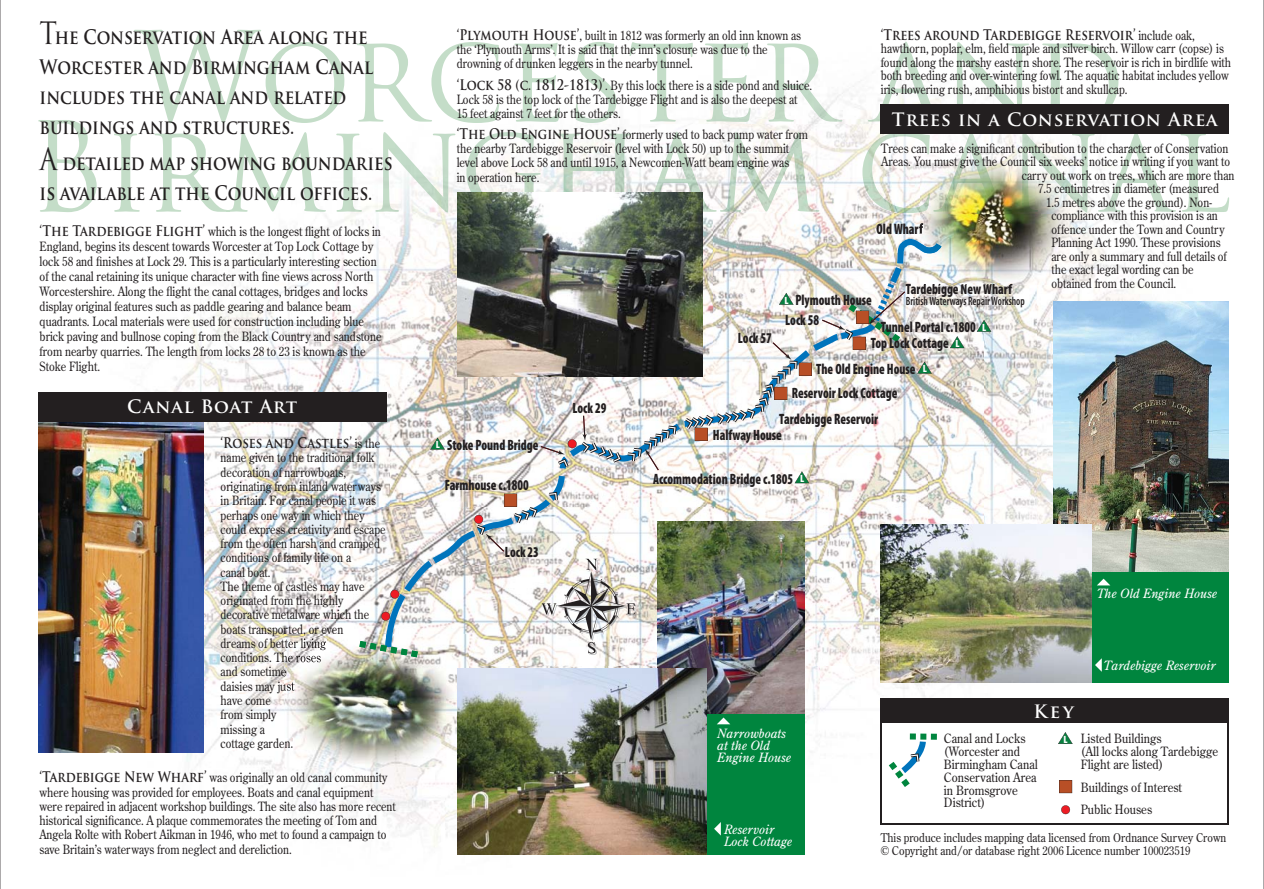
<style>
.page{position:relative;width:1264px;height:889px;background:#fff}
.page>*{position:absolute;margin:0;border:0;box-sizing:border-box;transform-origin:0 0}
.t1{font:700 19.5px/30px "Trajan Pro";color:#231f20;scale:.85 1}
.t2{font:700 18px "Trajan Pro";letter-spacing:.05em;color:#fff}
.t3{font:900 condensed 15px/25.3px "Myriad Pro";color:#231f20;scale:.85 1}
.t4{font:700 14.25px "Trajan Pro";color:#231f20;scale:.85 1}
.t5{font:12.75px/14.2px "Century Old Style Std";color:#231f20;scale:.85 1}
.t6{font:12.75px/15px "Century Old Style Std";color:#231f20;scale:.86 1}
.t7{font:12.75px/12.8px "Century Old Style Std";color:#231f20;scale:.9 1}
.t8{font:italic 12.75px/12px "Century Old Style Std";color:#fff}
.t9{font:12px/12.8px "Century Old Style Std";color:#231f20;scale:.88 1}
.t10{font:600 condensed 12px "Myriad Pro";color:#231f20;scale:.85 1}
.t11{font:900 condensed 10.5px "Myriad Pro";color:#fff}
.s1{font-weight:400;font-size:30px}
.s2{font-family:"Trajan Pro";font-weight:700;font-size:14.25px}
.s3{font-family:"Century Old Style Std";font-weight:400;font-size:12.75px}
</style>
<div class="page">
<img style="left:0;top:0;width:1229px;height:888px">
<h1 class="t1" style="left:40px;top:22px;width:394px"><span class="s1">T</span>he Conservation Area along the<br>Worcester and Birmingham Canal includes the canal and related buildings and structures.</h1>
<h1 class="t1" style="left:40px;top:148px;width:417px"><span class="s1">A</span> detailed map showing boundaries is available at the Council offices.</h1>
<p class="t6" style="left:40px;top:224px;width:399px"><span class="s2">‘The Tardebigge Flight’</span> which is the longest flight of locks in England, begins its descent towards Worcester at Top Lock Cottage by lock 58 and finishes at Lock 29. This is a particularly interesting section of the canal retaining its unique character with fine views across North Worcestershire. Along the flight the canal cottages, bridges and locks display original features such as paddle gearing and balance beam quadrants. Local materials were used for construction including blue brick paving and bullnose coping from the Black Country and sandstone from nearby quarries. The length from locks 28 to 23 is known as the Stoke Flight.</p>
<h2 class="t2" style="left:127px;top:396px;width:171px">Canal Boat Art</h2>
<p class="t4" style="left:221px;top:434px;width:189px">‘Roses and Castles’ <span class="s3">is the</span></p>
<p class="t5" style="left:221px;top:451px;width:195px">name given to the traditional folk decoration of narrowboats, originating from inland waterways in Britain. For canal people it was perhaps one way in which they could express creativity and escape from the often harsh and cramped conditions of family life on a<br>canal boat.<br>The theme of castles may have originated from the highly decorative metalware which the boats transported, or even<br>dreams of better living<br>conditions. The roses<br>and sometime<br>daisies may just<br>have come<br>from simply<br>missing a<br>cottage garden.</p>
<p class="t5" style="left:40px;top:771px;width:421px"><span class="s2">‘Tardebigge New Wharf’</span> was originally an old canal community where housing was provided for employees. Boats and canal equipment were repaired in adjacent workshop buildings. The site also has more recent historical significance. A plaque commemorates the meeting of Tom and Angela Rolte with Robert Aikman in 1946, who met to found a campaign to save Britain’s waterways from neglect and dereliction.</p>
<p class="t5" style="left:456px;top:29px;width:406px"><span class="s2">‘Plymouth House’</span>, built in 1812 was formerly an old inn known as the ‘Plymouth Arms’. It is said that the inn’s closure was due to the drowning of drunken leggers in the nearby tunnel.</p>
<p class="t5" style="left:456px;top:79px;width:419px"><span class="s2">‘Lock 58 (c. 1812-1813)’</span>. By this lock there is a side pond and sluice.<br>Lock 58 is the top lock of the Tardebigge Flight and is also the deepest at<br>15 feet against 7 feet for the others.</p>
<p class="t5" style="left:456px;top:128px;width:414px"><span class="s2">‘The Old Engine House’</span> formerly used to back pump water from the nearby Tardebigge Reservoir (level with Lock 50) up to the summit level above Lock 58 and until 1915, a Newcomen-Watt beam engine was<br>in operation here.</p>
<p class="t4" style="left:880px;top:27px;width:371px">‘Trees around Tardebigge Reservoir’ <span class="s3">include oak,</span></p>
<p class="t5" style="left:880px;top:43px;width:413px;line-height:13.5px">hawthorn, poplar, elm, field maple and silver birch. Willow carr (copse) is found along the marshy eastern shore. The reservoir is rich in birdlife with both breeding and over-wintering fowl. The aquatic habitat includes yellow iris, flowering rush, amphibious bistort and skullcap.</p>
<h2 class="t2" style="left:891px;top:109px;width:327px">Trees in a Conservation Area</h2>
<p class="t5" style="left:881px;top:141px;width:410px">Trees can make a significant contribution to the character of Conservation</p>
<p class="t5" style="left:881px;top:155px;width:412px">Areas. You must give the Council six weeks’ notice in writing if you want to</p>
<p class="t5" style="left:1021px;top:168px;width:252px">carry out work on trees, which are more than</p>
<p class="t5" style="left:1038px;top:182px;width:214px">7.5 centimetres in diameter (measured</p>
<p class="t5" style="left:1045px;top:195px;width:196px">1.5 metres above the ground). Non-</p>
<p class="t5" style="left:1051px;top:209px;width:197px">compliance with this provision is an</p>
<p class="t5" style="left:1051px;top:222px;width:205px">offence under the Town and Country</p>
<p class="t5" style="left:1051px;top:236px;width:200px">Planning Act 1990. These provisions</p>
<p class="t5" style="left:1051px;top:249px;width:208px">are only a summary and full details of</p>
<p class="t5" style="left:1051px;top:263px;width:169px">the exact legal wording can be</p>
<p class="t5" style="left:1051px;top:276px;width:148px">obtained from the Council.</p>
<p class="t3" style="left:876px;top:217px;width:56px">Old Wharf</p>
<p class="t3" style="left:905px;top:278px;width:127px">Tardebigge New Wharf</p>
<p class="t10" style="left:905px;top:293px;width:141px">British Waterways Repair Workshop</p>
<p class="t3" style="left:880px;top:315px;width:113px">Tunnel Portal c.1800</p>
<p class="t3" style="left:795px;top:288px;width:91px">Plymouth House</p>
<p class="t3" style="left:870px;top:332px;width:93px">Top Lock Cottage</p>
<p class="t11" style="left:784px;top:296px;width:6px">L</p>
<p class="t3" style="left:785px;top:308px;width:41px">Lock 58</p>
<p class="t11" style="left:982px;top:323px;width:6px">L</p>
<p class="t3" style="left:737px;top:327px;width:41px">Lock 57</p>
<p class="t11" style="left:955px;top:339px;width:6px">L</p>
<p class="t3" style="left:447px;top:433px;width:109px">Stoke Pound Bridge</p>
<p class="t11" style="left:436px;top:440px;width:6px">L</p>
<p class="t3" style="left:572px;top:397px;width:41px">Lock 29</p>
<p class="t3" style="left:816px;top:357px;width:118px">The Old Engine House</p>
<p class="t3" style="left:779px;top:382px;width:140px;text-indent:12px">Reservoir Lock Cottage<br>Tardebigge Reservoir</p>
<p class="t3" style="left:712px;top:423px;width:83px">Halfway House</p>
<p class="t11" style="left:922px;top:365px;width:6px">L</p>
<p class="t3" style="left:445px;top:473px;width:100px">Farmhouse c.1800</p>
<p class="t3" style="left:653px;top:467px;width:166px">Accommodation Bridge c.1805</p>
<p class="t11" style="left:800px;top:474px;width:6px">L</p>
<p class="t3" style="left:505px;top:540px;width:41px">Lock 23</p>
<p class="t8" style="left:1096px;top:588px;width:122px">The Old Engine House</p>
<p class="t8" style="left:1103px;top:660px;width:114px">Tardebigge Reservoir</p>
<p class="t8" style="left:717px;top:727px;width:76px">Narrowboats at the Old<br>Engine House</p>
<p class="t8" style="left:724px;top:823px;width:70px">Reservoir<br>Lock Cottage</p>
<h2 class="t2" style="left:1033px;top:700px;width:42px">Key</h2>
<p class="t7" style="left:943px;top:732px;width:106px">Canal and Locks (Worcester and<br>Birmingham Canal<br>Conservation Area in Bromsgrove<br>District)</p>
<p class="t7" style="left:1080px;top:732px;width:154px">Listed Buildings<br>(All locks along Tardebigge<br>Flight are listed)</p>
<p class="t11" style="left:1063px;top:735px;width:6px">L</p>
<p class="t7" style="left:1080px;top:776px;width:114px;line-height:22.5px">Buildings of Interest<br>Public Houses</p>
<p class="t9" style="left:880px;top:831px;width:394px">This produce includes mapping data licensed from Ordnance Survey Crown © Copyright and/or database right 2006 Licence number 100023519</p>
</div>
